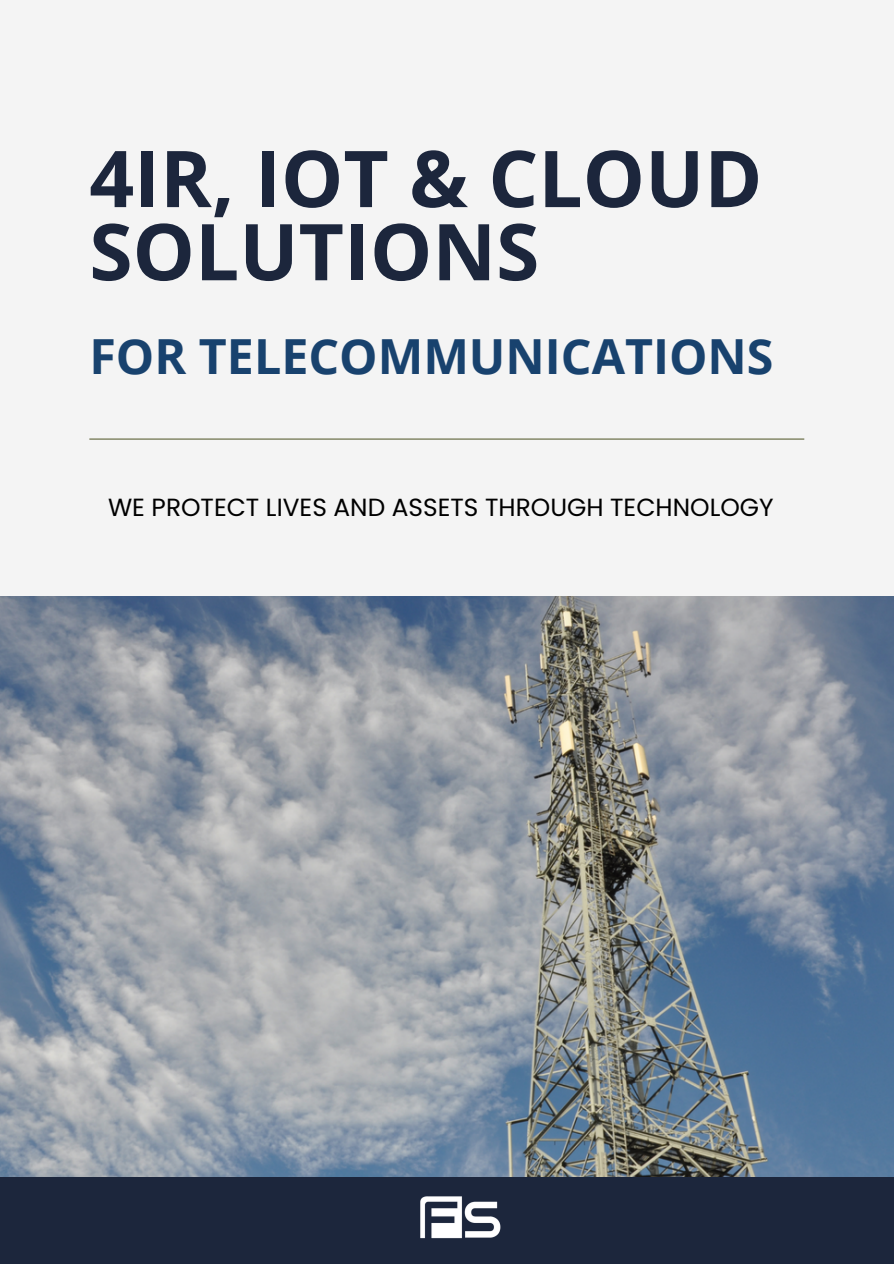
<style>
.page{position:relative;width:894px;height:1264px;background:#fff}
.page>*{position:absolute;margin:0;border:0;box-sizing:border-box;transform-origin:0 0}
.t1{font:700 78.45px/73.2px "Open Sans";color:#1c263c}
.t2{font:700 48.3px "Open Sans";color:#18426e}
.t3{font:24.75px "Poppins";color:#000}
</style>
<div class="page">
<div style="left:0;top:0;width:893px;height:1263px;background:#f4f4f4"></div>
<hr style="left:89px;top:438px;width:715px;height:1px;background:#5f6339">
<img style="left:0;top:596px;width:893px;height:581px">
<div style="left:0;top:1177px;width:893px;height:86px;background:#1c263c"></div>
<img style="left:420px;top:1196px;width:81px;height:43px">
<p class="t1" style="left:89px;top:140px;width:674px">4IR, IOT &amp; CLOUD<br>SOLUTIONS</p>
<p class="t2" style="left:89px;top:322px;width:685px">FOR TELECOMMUNICATIONS</p>
<p class="t3" style="left:108px;top:490px;width:667px">WE PROTECT LIVES AND ASSETS THROUGH TECHNOLOGY</p>
</div>
